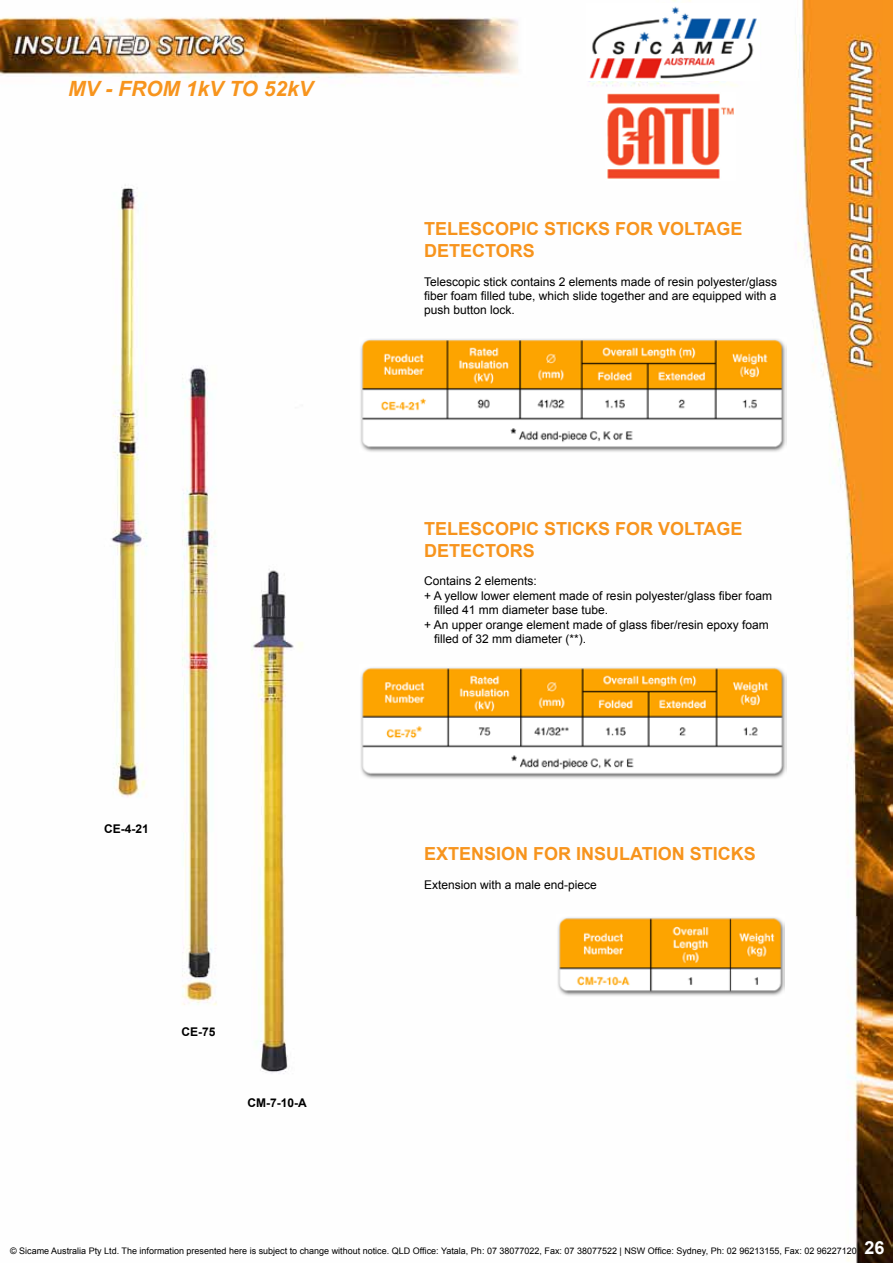
<style>
.page{position:relative;width:893px;height:1263px;background:#fff}
.page>*{position:absolute;margin:0;border:0;box-sizing:border-box;transform-origin:0 0}
.t1{font:italic 700 21px "Arial";color:#f7941d}
.t2{font:700 18px/21.6px "Arial";color:#f7941d}
.t3{font:700 18px "Arial";color:#fff}
.t4{font:12px/14.4px "Arial";color:#000;text-align:justify}
.t5{font:700 12px "Arial";color:#000}
.t6{font:9px "Arial";color:#000}
</style>
<div class="page">
<img style="left:0;top:0;width:893px;height:1263px">
<img style="left:587px;top:4px;width:172px;height:77px">
<img style="left:78px;top:175px;width:247px;height:921px">
<img style="left:606px;top:93px;width:129px;height:88px">
<img style="left:359px;top:337px;width:428px;height:115px">
<img style="left:359px;top:664px;width:428px;height:116px">
<img style="left:556px;top:914px;width:229px;height:84px">
<h1 class="t1" style="left:68px;top:75px;width:246px">MV - FROM 1kV TO 52kV</h1>
<h2 class="t2" style="left:424px;top:219px;width:320px">TELESCOPIC STICKS FOR VOLTAGE<br>DETECTORS</h2>
<p class="t4" style="left:424px;top:274px;width:354px">Telescopic stick contains 2 elements made of resin polyester/glass fiber foam filled tube, which slide together and are equipped with a push button lock.</p>
<h2 class="t2" style="left:424px;top:518px;width:320px">TELESCOPIC STICKS FOR VOLTAGE<br>DETECTORS</h2>
<p class="t4" style="left:424px;top:574px;width:114px">Contains 2 elements:</p>
<p class="t4" style="left:424px;top:588px;width:349px">+ A yellow lower element made of resin polyester/glass fiber foam</p>
<p class="t4" style="left:434px;top:603px;width:176px">filled 41 mm diameter base tube.</p>
<p class="t4" style="left:424px;top:617px;width:346px">+ An upper orange element made of glass fiber/resin epoxy foam</p>
<p class="t4" style="left:434px;top:632px;width:154px">filled of 32 mm diameter (**).</p>
<p class="t5" style="left:104px;top:820px;width:46px">CE-4-21</p>
<h2 class="t2" style="left:424px;top:843px;width:333px">EXTENSION FOR INSULATION STICKS</h2>
<p class="t4" style="left:424px;top:877px;width:174px">Extension with a male end-piece</p>
<p class="t5" style="left:182px;top:1024px;width:36px">CE-75</p>
<p class="t5" style="left:248px;top:1094px;width:61px">CM-7-10-A</p>
<p class="t6" style="left:10px;top:1245px;width:848px">© Sicame Australia Pty Ltd. The information presented here is subject to change without notice. QLD Office: Yatala, Ph: 07 38077022, Fax: 07 38077522 | NSW Office: Sydney, Ph: 02 96213155, Fax: 02 96227120</p>
<h2 class="t3" style="left:864px;top:1236px;width:22px">26</h2>
</div>
